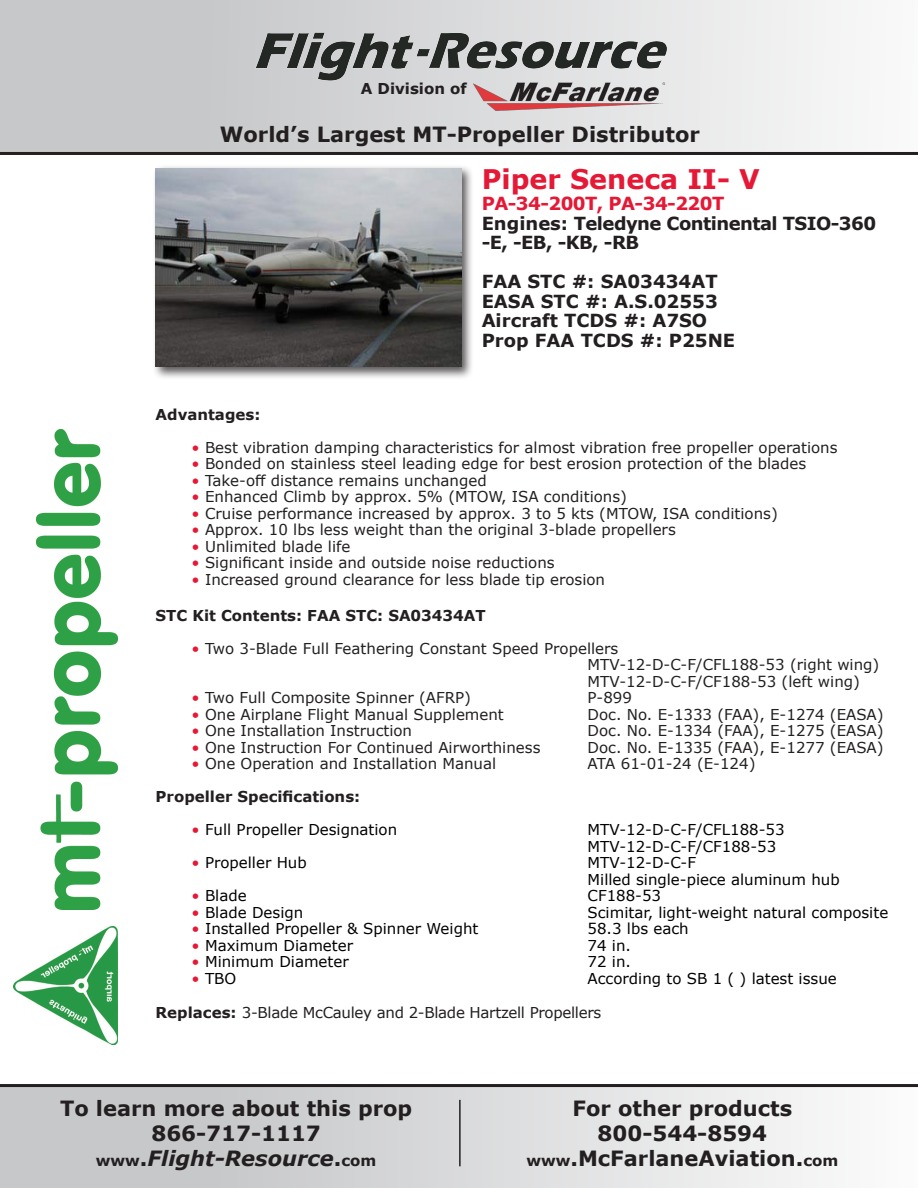
<style>
.page{position:relative;width:918px;height:1188px;background:#fff}
.page>*{position:absolute;margin:0;border:0;box-sizing:border-box;transform-origin:0 0}
.Heading{font:700 27px "Verdana";color:#e51836}
.t1{font:700 21px/25.2px "Verdana";color:#231f20;text-align:center}
.t2{font:italic 700 21px "Verdana";color:#231f20}
.Heading-2{font:700 18px "Verdana";color:#231f20}
.Heading-3{font:700 18px/19.5px "Verdana";letter-spacing:-.03em;color:#231f20}
.Heading-4{font:700 18px "Verdana";letter-spacing:-.03em;color:#e51836}
.Paragraph{font:15px/16.5px "Verdana";color:#231f20}
.Paragraph-2{font:15px "Verdana";color:#000}
.Paragraph-3{font:700 15px "Verdana";color:#231f20}
.Paragraph-4{font:15px "Verdana";letter-spacing:-.02em;color:#231f20}
.Heading-5{font:700 15px "Verdana";color:#231f20}
.s1{color:#e51836}
.s2{font-weight:700}
.s3{font-style:normal;font-size:15px}
.s4{font-style:normal}
.s5{font-size:15px}
</style>
<div class="page">
<img style="left:36px;top:430px;width:81px;height:479px">
<img style="left:14px;top:927px;width:103px;height:117px">
<div style="left:0;top:1086px;width:918px;height:102px;background:linear-gradient(to right,#bdbfc1,#f9f9f9)"></div>
<hr style="left:0;top:1084px;width:918px;height:3px;background:#231f20">
<div style="left:0;top:0;width:918px;height:152px;background:linear-gradient(to right,#bebfc2,#f7f7f8)"></div>
<img style="left:473px;top:82px;width:193px;height:31px">
<img style="left:253px;top:32px;width:413px;height:50px">
<hr style="left:0;top:152px;width:918px;height:3px;background:#231f20">
<hr style="left:459px;top:1100px;width:2px;height:66px;background:#231f20">
<div style="left:152px;top:165px;width:322px;height:215px;background:#231f20;opacity:.75"></div>
<img style="left:156px;top:168px;width:305px;height:199px">
<p class="Paragraph-3" style="left:361px;top:78px;width:108px">A Division of</p>
<p class="t1" style="left:220px;top:121px;width:482px">World’s Largest MT-Propeller Distributor</p>
<p class="Heading" style="left:482px;top:160px;width:280px">Piper Seneca II- V</p>
<p class="Heading-4" style="left:482px;top:191px;width:244px">PA-34-200T, PA-34-220T</p>
<p class="Heading-3" style="left:482px;top:213px;width:396px">Engines: Teledyne Continental TSIO-360 -E, -EB, -KB, -RB</p>
<p class="Heading-2" style="left:482px;top:269px;width:238px">FAA STC #: SA03434AT</p>
<p class="Heading-2" style="left:482px;top:289px;width:238px">EASA STC #: A.S.02553</p>
<p class="Heading-2" style="left:482px;top:308px;width:227px">Aircraft TCDS #: A7SO</p>
<p class="Heading-2" style="left:482px;top:328px;width:255px">Prop FAA TCDS #: P25NE</p>
<p class="Heading-5" style="left:156px;top:404px;width:106px">Advantages:</p>
<p class="Paragraph" style="left:192px;top:439px;width:647px"><span class="s1">•</span> Best vibration damping characteristics for almost vibration free propeller operations</p>
<p class="Paragraph" style="left:192px;top:455px;width:616px"><span class="s1">•</span> Bonded on stainless steel leading edge for best erosion protection of the blades</p>
<p class="Paragraph" style="left:192px;top:472px;width:297px"><span class="s1">•</span> Take-off distance remains unchanged</p>
<p class="Paragraph" style="left:192px;top:488px;width:437px"><span class="s1">•</span> Enhanced Climb by approx. 5% (MTOW, ISA conditions)</p>
<p class="Paragraph" style="left:192px;top:505px;width:588px"><span class="s1">•</span> Cruise performance increased by approx. 3 to 5 kts (MTOW, ISA conditions)</p>
<p class="Paragraph" style="left:192px;top:521px;width:486px"><span class="s1">•</span> Approx. 10 lbs less weight than the original 3-blade propellers</p>
<p class="Paragraph" style="left:192px;top:538px;width:160px"><span class="s1">•</span> Unlimited blade life</p>
<p class="Paragraph" style="left:192px;top:554px;width:365px"><span class="s1">•</span> Significant inside and outside noise reductions</p>
<p class="Paragraph" style="left:192px;top:571px;width:415px"><span class="s1">•</span> Increased ground clearance for less blade tip erosion</p>
<p class="Paragraph-3" style="left:156px;top:605px;width:332px">STC Kit Contents: FAA STC: SA03434AT</p>
<p class="Paragraph" style="left:588px;top:640px;width:293px;text-indent:-396px"><span class="s1">•</span> Two 3-Blade Full Feathering Constant Speed Propellers<br>MTV-12-D-C-F/CFL188-53 (right wing)</p>
<p class="Paragraph" style="left:588px;top:673px;width:274px">MTV-12-D-C-F/CF188-53 (left wing)</p>
<p class="Paragraph" style="left:192px;top:689px;width:281px"><span class="s1">•</span> Two Full Composite Spinner (AFRP)</p>
<p class="Paragraph" style="left:588px;top:689px;width:46px">P-899</p>
<p class="Paragraph" style="left:192px;top:706px;width:314px"><span class="s1">•</span> One Airplane Flight Manual Supplement</p>
<p class="Paragraph" style="left:588px;top:706px;width:297px">Doc. No. E-1333 (FAA), E-1274 (EASA)</p>
<p class="Paragraph" style="left:192px;top:722px;width:222px"><span class="s1">•</span> One Installation Instruction</p>
<p class="Paragraph" style="left:588px;top:722px;width:297px">Doc. No. E-1334 (FAA), E-1275 (EASA)</p>
<p class="Paragraph" style="left:192px;top:739px;width:350px"><span class="s1">•</span> One Instruction For Continued Airworthiness</p>
<p class="Paragraph" style="left:588px;top:739px;width:297px">Doc. No. E-1335 (FAA), E-1277 (EASA)</p>
<p class="Paragraph" style="left:192px;top:755px;width:306px"><span class="s1">•</span> One Operation and Installation Manual</p>
<p class="Paragraph" style="left:588px;top:755px;width:169px">ATA 61-01-24 (E-124)</p>
<p class="Paragraph-3" style="left:156px;top:786px;width:206px">Propeller Specifications:</p>
<p class="Paragraph-2" style="left:192px;top:819px;width:207px"><span class="s1">•</span> Full Propeller Designation</p>
<p class="Paragraph-2" style="left:588px;top:819px;width:199px">MTV-12-D-C-F/CFL188-53</p>
<p class="Paragraph-2" style="left:588px;top:836px;width:190px">MTV-12-D-C-F/CF188-53</p>
<p class="Paragraph-2" style="left:192px;top:852px;width:117px"><span class="s1">•</span> Propeller Hub</p>
<p class="Paragraph-2" style="left:588px;top:852px;width:110px">MTV-12-D-C-F</p>
<p class="Paragraph-2" style="left:588px;top:869px;width:254px">Milled single-piece aluminum hub</p>
<p class="Paragraph-2" style="left:192px;top:885px;width:57px"><span class="s1">•</span> Blade</p>
<p class="Paragraph-2" style="left:588px;top:885px;width:75px">CF188-53</p>
<p class="Paragraph-2" style="left:192px;top:902px;width:113px"><span class="s1">•</span> Blade Design</p>
<p class="Paragraph-2" style="left:588px;top:902px;width:302px">Scimitar, light-weight natural composite</p>
<p class="Paragraph-2" style="left:192px;top:918px;width:288px"><span class="s1">•</span> Installed Propeller &amp; Spinner Weight</p>
<p class="Paragraph-2" style="left:588px;top:918px;width:103px">58.3 lbs each</p>
<p class="Paragraph-2" style="left:192px;top:935px;width:163px"><span class="s1">•</span> Maximum Diameter</p>
<p class="Paragraph-2" style="left:588px;top:935px;width:45px">74 in.</p>
<p class="Paragraph-2" style="left:192px;top:951px;width:159px"><span class="s1">•</span> Minimum Diameter</p>
<p class="Paragraph-2" style="left:588px;top:951px;width:45px">72 in.</p>
<p class="Paragraph-2" style="left:192px;top:968px;width:46px"><span class="s1">•</span> TBO</p>
<p class="Paragraph-2" style="left:588px;top:968px;width:251px">According to SB 1 ( ) latest issue</p>
<p class="Paragraph-4" style="left:156px;top:1002px;width:447px"><span class="s2">Replaces:</span> 3-Blade McCauley and 2-Blade Hartzell Propellers</p>
<p class="t1" style="left:60px;top:1095px;width:354px">To learn more about this prop</p>
<p class="t1" style="left:151px;top:1121px;width:171px">866-717-1117</p>
<p class="t2" style="left:96px;top:1144px;width:282px"><span class="s3">www</span><span class="s4">.</span>Flight-Resource<span class="s4">.</span><span class="s3">com</span></p>
<p class="t1" style="left:526px;top:1095px;width:314px">For other products<br>800-544-8594 <span class="s5">www</span>.McFarlaneAviation.<span class="s5">com</span></p>
</div>
